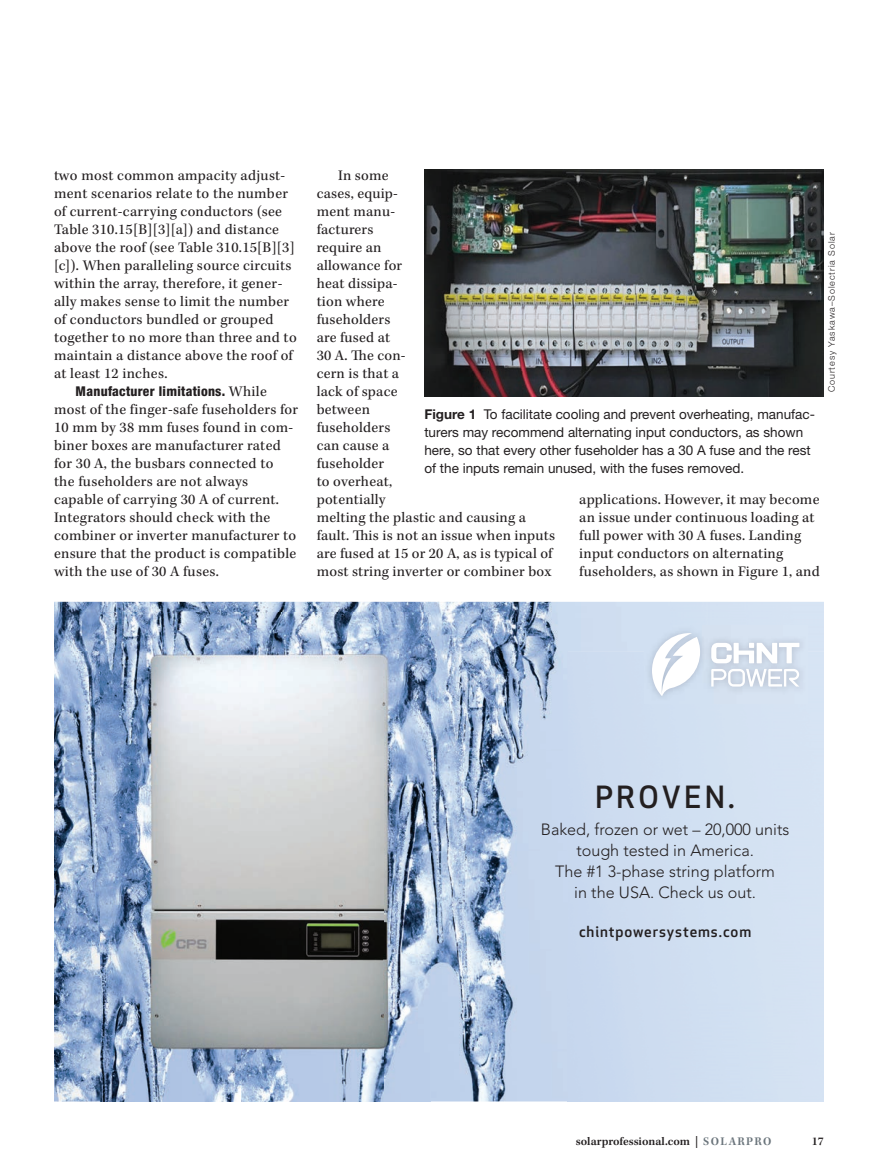
<style>
.page{position:relative;width:878px;height:1175px;background:#fff}
.page>*{position:absolute;margin:0;border:0;box-sizing:border-box;transform-origin:0 0}
.t1{font:500 29.85px "Apex New";letter-spacing:.12em;color:#231f20}
.t2{font:300 16.2px/21px "Avenir";color:#231f20;text-align:center}
.t3{font:15px/18px "Kepler Std";letter-spacing:.02em;color:#231f20}
.t4{font:500 15px "Apex New";letter-spacing:.06em;color:#231f20}
.t5{font:13.5px/18px "Helvetica Neue LT Std";color:#231f20}
.t6{font:800 condensed 13.5px "Helvetica Neue LT Std";letter-spacing:.02em;color:#231f20}
.t7{font:600 12px "Kepler Std";letter-spacing:.005em;color:#231f20}
.t8{font:300 9px "Helvetica Neue LT Std";letter-spacing:.1em;color:#231f20}
.s1{font-family:"Kepler Std";font-weight:400;font-stretch:normal;font-size:15px}
.s2{font-weight:700}
.s3{color:#6a747b}
</style>
<div class="page">
<img style="left:424px;top:169px;width:400px;height:228px">
<img style="left:54px;top:602px;width:770px;height:49px">
<img style="left:54px;top:651px;width:47px;height:300px">
<img style="left:430px;top:651px;width:137px;height:400px">
<img style="left:54px;top:951px;width:47px;height:150px">
<img style="left:105px;top:1101px;width:308px;height:1px">
<img style="left:430px;top:1051px;width:137px;height:50px">
<img style="left:101px;top:613px;width:329px;height:488px">
<img style="left:644px;top:625px;width:163px;height:78px">
<svg style="left:652px;top:633px;width:48px;height:63px"></svg>
<svg style="left:711px;top:669px;width:88px;height:17px"></svg>
<svg style="left:711px;top:643px;width:88px;height:20px"></svg>
<p class="t3" style="left:54px;top:167px;width:244px">two most common ampacity adjust&shy;ment scenarios relate to the number of current-carrying conductors (see Table 310.15[B][3][a]) and distance above the roof (see Table 310.15[B][3] [c]). When paralleling source circuits within the array, therefore, it gener&shy;ally makes sense to limit the number of conductors bundled or grouped together to no more than three and to maintain a distance above the roof of at least 12 inches.</p>
<p class="t6" style="left:76px;top:383px;width:193px">Manufacturer limitations. <span class="s1">While</span></p>
<p class="t3" style="left:54px;top:401px;width:246px">most of the finger-safe fuseholders for 10 mm by 38 mm fuses found in com&shy;biner boxes are manufacturer rated for 30 A, the busbars connected to<br>the fuseholders are not always capable of carrying 30 A of current.<br>Integrators should check with the combiner or inverter manufacturer to ensure that the product is compatible with the use of 30 A fuses.</p>
<p class="t3" style="left:317px;top:167px;width:240px;text-indent:22px">In some<br>cases, equip-<br>ment manu-<br>facturers<br>require an<br>allowance for<br>heat dissipa-<br>tion where<br>fuseholders<br>are fused at<br>30 A. The con-<br>cern is that a<br>lack of space<br>between<br>fuseholders<br>can cause a<br>fuseholder<br>to overheat,<br>potentially<br>melting the plastic and causing a fault. This is not an issue when inputs are fused at 15 or 20 A, as is typical of most string inverter or combiner box</p>
<p class="t5" style="left:424px;top:405px;width:392px"><span class="s2">Figure 1</span> To facilitate cooling and prevent overheating, manufac&shy;turers may recommend alternating input conductors, as shown here, so that every other fuseholder has a 30 A fuse and the rest of the inputs remain unused, with the fuses removed.</p>
<p class="t3" style="left:579px;top:491px;width:242px">applications. However, it may become an issue under continuous loading at full power with 30 A fuses. Landing input conductors on alternating fuseholders, as shown in Figure 1, and</p>
<p class="t8" style="left:826px;top:392px;width:161px;rotate:-90deg">Courtesy Yaskawa–Solectria Solar</p>
<h1 class="t1" style="left:595px;top:777px;width:141px">PROVEN.</h1>
<p class="t2" style="left:541px;top:818px;width:250px">Baked, frozen or wet – 20,000 units tough tested in America.<br>The #1 3-phase string platform<br>in the USA. Check us out.</p>
<p class="t4" style="left:579px;top:921px;width:174px">chintpowersystems.com</p>
<p class="t7" style="left:575px;top:1134px;width:197px">solarprofessional.com | <span class="s3">SOLARPRO</span></p>
<p class="t7" style="left:811px;top:1134px;width:14px">17</p>
</div>
